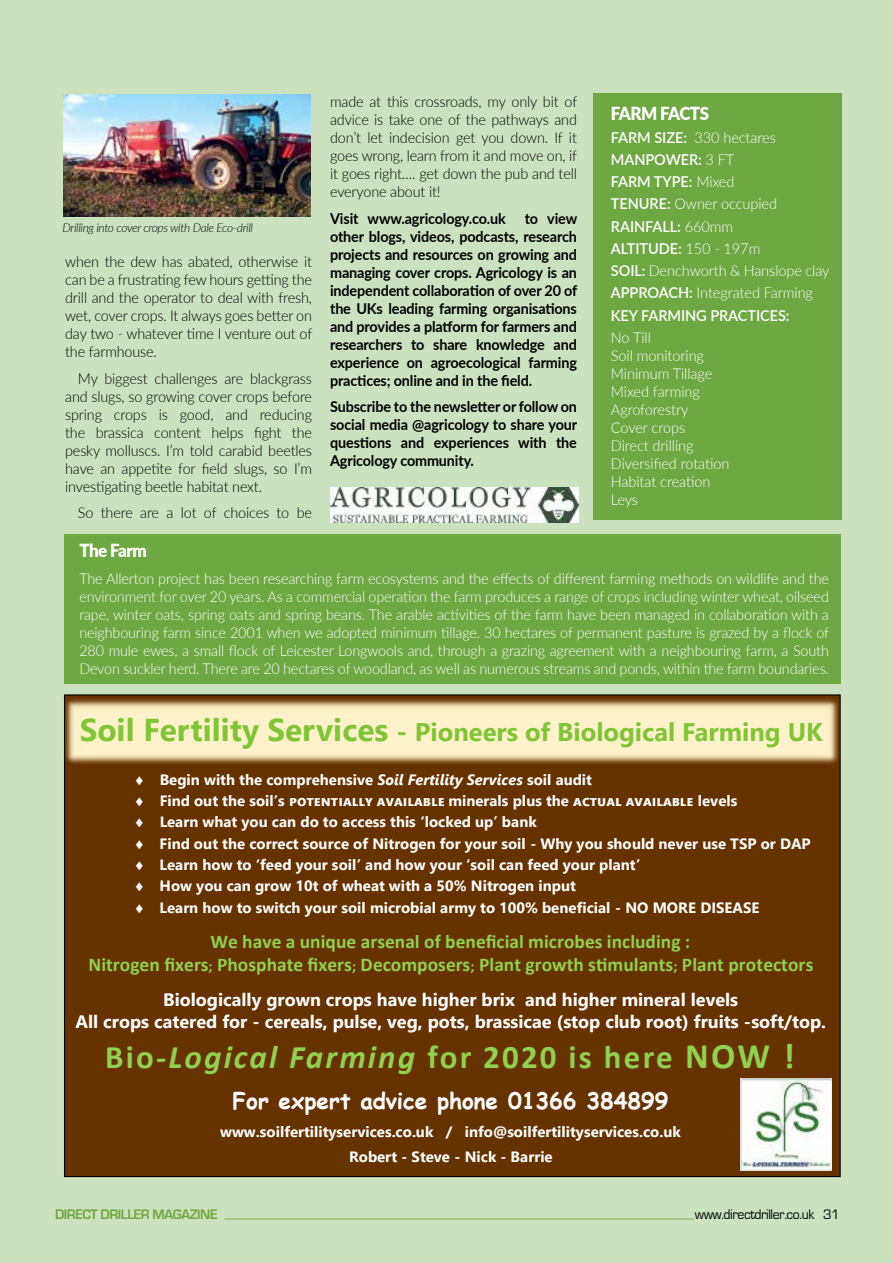
<style>
.page{position:relative;width:893px;height:1263px;background:#cce1bd}
.page>*{position:absolute;margin:0;border:0;box-sizing:border-box;transform-origin:0 0}
.t1{font:700 33px "Calibri";letter-spacing:.065em;color:#92d050}
.t2{font:700 25.5px "Segoe UI";color:#80c535}
.t3{font:700 22.5px "Comic Sans MS";color:#fff}
.t4{font:700 19.5px/23.7px "Calibri";color:#92d050;text-align:center}
.t5{font:700 18px/22.4px "Segoe UI";color:#fff;text-align:center}
.t6{font:900 18px "Lato";letter-spacing:-.03em;color:#fff;scale:.94 1}
.t7{font:300 15px/18px "Lato";letter-spacing:-.01em;color:#fff;text-align:justify;scale:.96 1}
.t8{font:300 15px/18px "Lato";letter-spacing:-.01em;color:#000;text-align:justify;scale:.96 1}
.t9{font:700 15px/25.2px "Segoe UI";color:#fff;text-align:center}
.t10{font:700 15px/18px "Lato";letter-spacing:-.01em;color:#000;text-align:justify;scale:.96 1}
.t11{font:600 15px/22.2px "Lato";letter-spacing:-.005em;color:#fff}
.t12{font:300 15px/18px "Lato";letter-spacing:-.01em;color:#fff}
.t13{font:14.25px "Eurostile";letter-spacing:-.03em;color:#000}
.t14{font:700 14.25px "Eurostile";letter-spacing:-.03em;color:#6ea842}
.t15{font:italic 300 12px "Lato";letter-spacing:-.03em;color:#000}
.s1{font-weight:300}
.s2{font-size:31.5px}
.s3{font-size:27px}
.s4{font-style:italic}
.s5{font-size:15px}
.s6{font-size:36px}
</style>
<div class="page">
<hr style="left:224px;top:1218px;width:470px;height:1px;background:#6ea842">
<img style="left:63px;top:94px;width:247px;height:123px">
<div style="left:594px;top:94px;width:248px;height:426px;background:#6ea842"></div>
<div style="left:64px;top:534px;width:777px;height:150px;background:#6ea842"></div>
<div style="left:65px;top:695px;width:775px;height:481px;background:#630"></div>
<img style="left:64px;top:697px;width:776px;height:68px">
<img style="left:740px;top:1079px;width:92px;height:91px">
<img style="left:331px;top:487px;width:248px;height:35px">
<p class="t15" style="left:63px;top:219px;width:192px">Drilling into cover crops with Dale Eco-drill</p>
<p class="t8" style="left:65px;top:252px;width:259px">when the dew has abated, otherwise it can be a frustrating few hours getting the drill and the operator to deal with fresh, wet, cover crops. It always goes better on day two - whatever time I venture out of the farmhouse.</p>
<p class="t8" style="left:65px;top:369px;width:259px;text-indent:13px">My biggest challenges are blackgrass and slugs, so growing cover crops before spring crops is good, and reducing the brassica content helps fight the pesky molluscs. I’m told carabid beetles have an appetite for field slugs, so I’m investigating beetle habitat next.</p>
<p class="t8" style="left:78px;top:503px;width:245px">So there are a lot of choices to be</p>
<p class="t8" style="left:330px;top:92px;width:259px">made at this crossroads, my only bit of advice is take one of the pathways and don’t let indecision get you down. If it goes wrong, learn from it and move on, if it goes right…. get down the pub and tell everyone about it!</p>
<p class="t10" style="left:330px;top:208px;width:185px">Visit www.agricology.co.uk</p>
<p class="t10" style="left:330px;top:208px;width:259px;text-indent:195px">to view other blogs, videos, podcasts, research projects and resources on growing and managing cover crops. Agricology is an independent collaboration of over 20 of the UKs leading farming organisations and provides a platform for farmers and researchers to share knowledge and experience on agroecological farming practices; online and in the field.</p>
<p class="t10" style="left:330px;top:397px;width:259px">Subscribe to the newsletter or follow on social media @agricology to share your questions and experiences with the Agricology community.</p>
<p class="t6" style="left:611px;top:100px;width:106px">FARM FACTS</p>
<p class="t11" style="left:611px;top:125px;width:220px">FARM SIZE: <span class="s1">330 hectares<br></span>MANPOWER: <span class="s1">3 FT<br></span>FARM TYPE: <span class="s1">Mixed<br></span>TENURE: <span class="s1">Owner occupied<br></span>RAINFALL: <span class="s1">660mm<br></span>ALTITUDE: <span class="s1">150 - 197m<br></span>SOIL: <span class="s1">Denchworth &amp; Hanslope clay<br></span>APPROACH: <span class="s1">Integrated Farming<br></span>KEY FARMING PRACTICES:</p>
<p class="t12" style="left:611px;top:328px;width:120px">No Till<br>Soil monitoring<br>Minimum Tillage<br>Mixed farming<br>Agroforestry<br>Cover crops<br>Direct drilling<br>Diversified rotation<br>Habitat creation<br>Leys</p>
<p class="t6" style="left:79px;top:537px;width:73px">The Farm</p>
<p class="t7" style="left:79px;top:569px;width:782px">The Allerton project has been researching farm ecosystems and the effects of different farming methods on wildlife and the environment for over 20 years. As a commercial operation the farm produces a range of crops including winter wheat, oilseed rape, winter oats, spring oats and spring beans. The arable activities of the farm have been managed in collaboration with a neighbouring farm since 2001 when we adopted minimum tillage. 30 hectares of permanent pasture is grazed by a flock of 280 mule ewes, a small flock of Leicester Longwools and, through a grazing agreement with a neighbouring farm, a South Devon suckler herd. There are 20 hectares of woodland, as well as numerous streams and ponds, within the farm boundaries.</p>
<h2 class="t2" style="left:80px;top:708px;width:745px"><span class="s2">Soil Fertility Services</span> <span class="s3">-</span> Pioneers of Biological Farming UK</h2>
<p class="t9" style="left:134px;top:765px;width:460px">◻ Begin with the comprehensive <span class="s4">Soil Fertility Services</span> soil audit</p>
<p class="t9" style="left:134px;top:787px;width:605px">◻ Find out the soil’s potentially available minerals plus the actual available levels</p>
<p class="t9" style="left:134px;top:808px;width:404px">◻ Learn what you can do to access this ‘locked up’ bank</p>
<p class="t9" style="left:134px;top:829px;width:678px">◻ Find out the correct source of Nitrogen for your soil - Why you should never use TSP or DAP</p>
<p class="t9" style="left:134px;top:851px;width:508px">◻ Learn how to ‘feed your soil’ and how your ‘soil can feed your plant’</p>
<p class="t9" style="left:134px;top:872px;width:444px">◻ How you can grow 10t of wheat with a 50% Nitrogen input</p>
<p class="t9" style="left:134px;top:894px;width:627px">◻ Learn how to switch your soil microbial army to 100% beneficial - NO MORE DISEASE</p>
<h3 class="t4" style="left:89px;top:929px;width:726px">We have a unique arsenal of beneficial microbes including :<br>Nitrogen fixers<span class="s5">;</span> Phosphate fixers<span class="s5">;</span> Decomposers<span class="s5">;</span> Plant growth stimulants<span class="s5">;</span> Plant protectors</h3>
<p class="t5" style="left:76px;top:986px;width:752px">Biologically grown crops have higher brix and higher mineral levels<br>All crops catered for - cereals, pulse, veg, pots, brassicae (stop club root) fruits -soft/top.</p>
<h1 class="t1" style="left:105px;top:1034px;width:691px">Bio-<span class="s4">Logical Farming</span> for 2020 is here <span class="s6">NOW !</span></h1>
<h3 class="t3" style="left:233px;top:1084px;width:438px">For expert advice phone 01366 384899</h3>
<p class="t9" style="left:220px;top:1118px;width:462px">www.soilfertilityservices.co.uk / info@soilfertilityservices.co.uk<br>Robert - Steve - Nick - Barrie</p>
<p class="t14" style="left:55px;top:1207px;width:164px">DIRECT DRILLER MAGAZINE</p>
<p class="t13" style="left:695px;top:1207px;width:146px">www.directdriller.co.uk 31</p>
</div>
